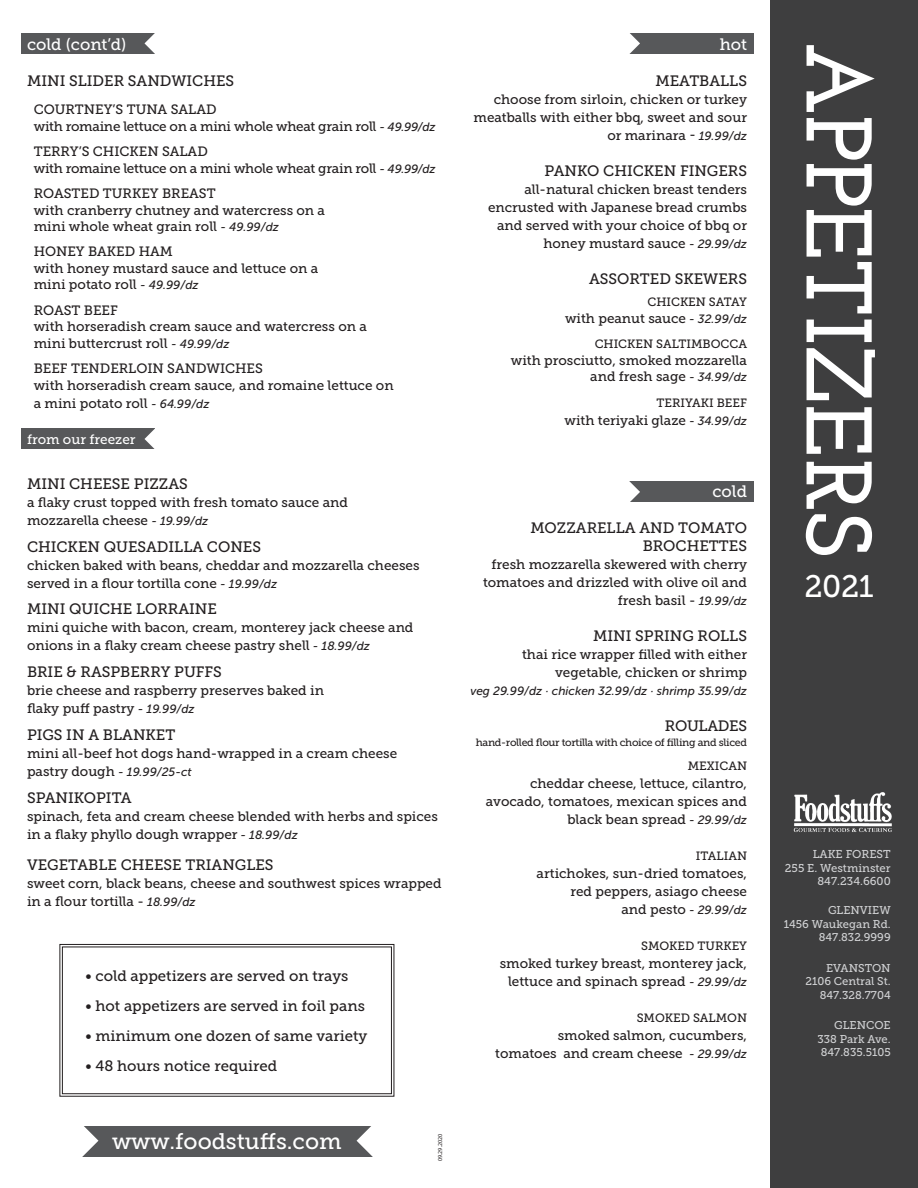
<style>
.page{position:relative;width:918px;height:1188px;background:#fff}
.page>*{position:absolute;margin:0;border:0;box-sizing:border-box;transform-origin:0 0}
.t1{font:700 93px "Josefin Slab";letter-spacing:-.005em;color:#fff}
.t2{font:31.05px "Museo Slab 500";color:#fff}
.t3{font:22.5px "Museo Slab 500";color:#fff}
.t4{font:16.5px "Museo Slab 500";color:#fff}
.t5{font:15px/18px "Museo Slab 500";color:#231f20;text-align:right}
.t6{font:15px "Museo Slab 500";letter-spacing:-.02em;color:#231f20}
.t7{font:13.5px/18px "Museo Slab 500";color:#231f20}
.t8{font:13.5px/16.5px "Museo Slab 500";letter-spacing:-.02em;color:#231f20}
.t9{font:13.5px "Museo Slab 500";color:#fff}
.t10{font:italic 12px "Museo Sans 500";color:#231f20}
.t11{font:12px "Museo Slab 500";color:#231f20}
.t12{font:11.4px "Museo Slab 500";color:#d1d2d4}
.t13{font:11.25px "Museo Slab 500";color:#d1d2d4}
.t14{font:10.5px "Museo Slab 500";letter-spacing:-.03em;color:#231f20}
.t15{font:6px "Myriad Pro";color:#231f20}
.s1{font-family:"Museo Sans 500";font-style:italic;font-size:12px}
.s2{font-family:"Museo Slab 500";font-style:normal;font-size:13.5px}
.s3{font-size:12px}
</style>
<div class="page">
<div style="left:620px;top:33px;width:134px;height:21px;background:#57585a"></div>
<svg style="left:620px;top:33px;width:20px;height:21px"></svg>
<div style="left:620px;top:482px;width:134px;height:20px;background:#57585a"></div>
<svg style="left:620px;top:481px;width:20px;height:21px"></svg>
<div style="left:770px;top:0;width:148px;height:1188px;background:#3e3e3f"></div>
<svg style="left:59px;top:944px;width:335px;height:153px"></svg>
<div style="left:62px;top:947px;width:330px;height:147px;border:1px solid #231f20"></div>
<div style="left:21px;top:429px;width:134px;height:20px;background:#57585a"></div>
<svg style="left:145px;top:428px;width:10px;height:21px"></svg>
<div style="left:21px;top:33px;width:134px;height:21px;background:#57585a"></div>
<svg style="left:145px;top:33px;width:10px;height:21px"></svg>
<div style="left:210px;top:1127px;width:167px;height:30px;background:#57585a"></div>
<div style="left:78px;top:1127px;width:167px;height:30px;background:#57585a"></div>
<svg style="left:357px;top:1126px;width:20px;height:31px"></svg>
<svg style="left:78px;top:1126px;width:20px;height:31px"></svg>
<img style="left:793px;top:792px;width:99px;height:40px">
<p class="t4" style="left:27px;top:35px;width:101px">cold (cont’d)</p>
<p class="t5" style="left:27px;top:72px;width:209px">MINI SLIDER SANDWICHES</p>
<p class="t8" style="left:34px;top:101px;width:403px">COURTNEY’S TUNA SALAD<br>with romaine lettuce on a mini whole wheat grain roll <span class="s1">- 49.99/dz</span></p>
<p class="t8" style="left:34px;top:143px;width:403px">TERRY’S CHICKEN SALAD<br>with romaine lettuce on a mini whole wheat grain roll <span class="s1">- 49.99/dz</span></p>
<p class="t7" style="left:34px;top:185px;width:293px;line-height:16.5px">ROASTED TURKEY BREAST<br>with cranberry chutney and watercress on a mini whole wheat grain roll <span class="s1">- 49.99/dz</span></p>
<p class="t7" style="left:34px;top:244px;width:286px;line-height:16.5px">HONEY BAKED HAM<br>with honey mustard sauce and lettuce on a mini potato roll <span class="s1">- 49.99/dz</span></p>
<p class="t7" style="left:34px;top:302px;width:335px;line-height:16.5px">ROAST BEEF<br>with horseradish cream sauce and watercress on a mini buttercrust roll <span class="s1">- 49.99/dz</span></p>
<p class="t7" style="left:34px;top:360px;width:361px;line-height:16.5px">BEEF TENDERLOIN SANDWICHES<br>with horseradish cream sauce, and romaine lettuce on</p>
<p class="t7" style="left:34px;top:394px;width:177px">a mini potato roll <span class="s1">- 64.99/dz</span></p>
<p class="t9" style="left:27px;top:432px;width:110px">from our freezer</p>
<p class="t5" style="left:27px;top:475px;width:162px">MINI CHEESE PIZZAS</p>
<p class="t7" style="left:27px;top:493px;width:323px">a flaky crust topped with fresh tomato sauce and mozzarella cheese <span class="s1">- 19.99/dz</span></p>
<p class="t5" style="left:27px;top:538px;width:236px">CHICKEN QUESADILLA CONES</p>
<p class="t7" style="left:27px;top:556px;width:394px">chicken baked with beans, cheddar and mozzarella cheeses served in a flour tortilla cone <span class="s1">- 19.99/dz</span></p>
<p class="t5" style="left:27px;top:600px;width:192px">MINI QUICHE LORRAINE</p>
<p class="t7" style="left:27px;top:619px;width:388px">mini quiche with bacon, cream, monterey jack cheese and onions in a flaky cream cheese pastry shell <span class="s1">- 18.99/dz</span></p>
<p class="t5" style="left:27px;top:663px;width:196px">BRIE &amp; RASPBERRY PUFFS</p>
<p class="t7" style="left:27px;top:682px;width:299px">brie cheese and raspberry preserves baked in flaky puff pastry <span class="s1">- 19.99/dz</span></p>
<p class="t5" style="left:27px;top:726px;width:150px">PIGS IN A BLANKET</p>
<p class="t7" style="left:27px;top:745px;width:372px">mini all-beef hot dogs hand-wrapped in a cream cheese</p>
<p class="t10" style="left:27px;top:766px;width:166px"><span class="s2">pastry dough</span> - 19.99/25-ct</p>
<p class="t5" style="left:27px;top:789px;width:106px">SPANIKOPITA</p>
<p class="t7" style="left:27px;top:808px;width:412px">spinach, feta and cream cheese blended with herbs and spices in a flaky phyllo dough wrapper <span class="s1">- 18.99/dz</span></p>
<p class="t5" style="left:27px;top:856px;width:248px">VEGETABLE CHEESE TRIANGLES</p>
<p class="t7" style="left:27px;top:874px;width:416px">sweet corn, black beans, cheese and southwest spices wrapped in a flour tortilla - <span class="s1">18.99/dz</span></p>
<p class="t5" style="left:85px;top:967px;width:264px">• cold appetizers are served on trays</p>
<p class="t5" style="left:85px;top:997px;width:281px">• hot appetizers are served in foil pans</p>
<p class="t5" style="left:85px;top:1027px;width:284px">• minimum one dozen of same variety</p>
<p class="t5" style="left:85px;top:1057px;width:193px">• 48 hours notice required</p>
<p class="t3" style="left:112px;top:1129px;width:231px">www.foodstuffs.com</p>
<p class="t15" style="left:436px;top:1161px;width:29px;rotate:-90deg">09.29.2020</p>
<p class="t4" style="left:720px;top:35px;width:29px">hot</p>
<p class="t5" style="left:655px;top:72px;width:93px">MEATBALLS</p>
<p class="t7" style="left:474px;top:90px;width:275px;text-align:right">choose from sirloin, chicken or turkey meatballs with either bbq, sweet and sour or marinara - <span class="s1">19.99/dz</span></p>
<p class="t5" style="left:545px;top:162px;width:204px">PANKO CHICKEN FINGERS</p>
<p class="t7" style="left:488px;top:180px;width:261px;text-align:right">all-natural chicken breast tenders encrusted with Japanese bread crumbs and served with your choice of bbq or honey mustard sauce <span class="s1">- 29.99/dz</span></p>
<p class="t5" style="left:589px;top:270px;width:159px">ASSORTED SKEWERS</p>
<p class="t11" style="left:647px;top:295px;width:101px">CHICKEN SATAY</p>
<p class="t7" style="left:565px;top:309px;width:184px">with peanut sauce <span class="s1">- 32.99/dz</span></p>
<p class="t11" style="left:595px;top:337px;width:154px">CHICKEN SALTIMBOCCA</p>
<p class="t7" style="left:511px;top:352px;width:238px;line-height:16.5px;text-align:right">with prosciutto, smoked mozzarella and fresh sage <span class="s3">-</span> <span class="s1">34.99/dz</span></p>
<p class="t11" style="left:657px;top:396px;width:92px">TERIYAKI BEEF</p>
<p class="t7" style="left:564px;top:411px;width:184px">with teriyaki glaze <span class="s3">-</span> <span class="s1">34.99/dz</span></p>
<p class="t4" style="left:712px;top:482px;width:36px">cold</p>
<p class="t5" style="left:530px;top:518px;width:218px">MOZZARELLA AND TOMATO<br>BROCHETTES</p>
<p class="t7" style="left:483px;top:555px;width:265px;text-align:right">fresh mozzarella skewered with cherry tomatoes and drizzled with olive oil and fresh basil - <span class="s1">19.99/dz</span></p>
<p class="t5" style="left:593px;top:626px;width:155px">MINI SPRING ROLLS</p>
<p class="t7" style="left:522px;top:645px;width:226px;text-align:right">thai rice wrapper filled with either vegetable, chicken or shrimp</p>
<p class="t10" style="left:470px;top:684px;width:278px">veg 29.99/dz · chicken 32.99/dz · shrimp 35.99/dz</p>
<p class="t6" style="left:665px;top:717px;width:84px">ROULADES</p>
<p class="t14" style="left:476px;top:736px;width:273px">hand-rolled flour tortilla with choice of filling and sliced</p>
<p class="t11" style="left:688px;top:759px;width:61px">MEXICAN</p>
<p class="t7" style="left:486px;top:774px;width:263px;text-align:right">cheddar cheese, lettuce, cilantro, avocado, tomatoes, mexican spices and black bean spread <span class="s1">- 29.99/dz</span></p>
<p class="t11" style="left:696px;top:849px;width:53px">ITALIAN</p>
<p class="t7" style="left:537px;top:864px;width:212px;text-align:right">artichokes, sun-dried tomatoes, red peppers, asiago cheese</p>
<p class="t10" style="left:621px;top:903px;width:127px"><span class="s2">and pesto</span> - 29.99/dz</p>
<p class="t11" style="left:641px;top:939px;width:107px">SMOKED TURKEY</p>
<p class="t7" style="left:500px;top:954px;width:249px">smoked turkey breast, monterey jack,</p>
<p class="t7" style="left:508px;top:972px;width:241px">lettuce and spinach spread <span class="s1">- 29.99/dz</span></p>
<p class="t11" style="left:637px;top:1011px;width:112px">SMOKED SALMON</p>
<p class="t7" style="left:495px;top:1026px;width:253px;text-align:right">smoked salmon, cucumbers, tomatoes and cream cheese <span class="s1">- 29.99/dz</span></p>
<p class="t1" style="left:893px;top:42px;width:516px;rotate:90deg">APPETIZERS</p>
<p class="t2" style="left:804px;top:569px;width:71px">2021</p>
<p class="t12" style="left:813px;top:848px;width:80px">LAKE FOREST</p>
<p class="t12" style="left:785px;top:861px;width:107px">255 E. Westminster</p>
<p class="t12" style="left:817px;top:875px;width:75px">847.234.6600</p>
<p class="t13" style="left:828px;top:904px;width:64px">GLENVIEW</p>
<p class="t13" style="left:784px;top:918px;width:108px">1456 Waukegan Rd.</p>
<p class="t13" style="left:819px;top:931px;width:73px">847.832.9999</p>
<p class="t13" style="left:826px;top:962px;width:66px">EVANSTON</p>
<p class="t13" style="left:805px;top:975px;width:87px">2106 Central St.</p>
<p class="t13" style="left:820px;top:989px;width:73px">847.328.7704</p>
<p class="t13" style="left:834px;top:1019px;width:58px">GLENCOE</p>
<p class="t13" style="left:817px;top:1033px;width:75px">338 Park Ave.</p>
<p class="t13" style="left:821px;top:1046px;width:71px">847.835.5105</p>
</div>
